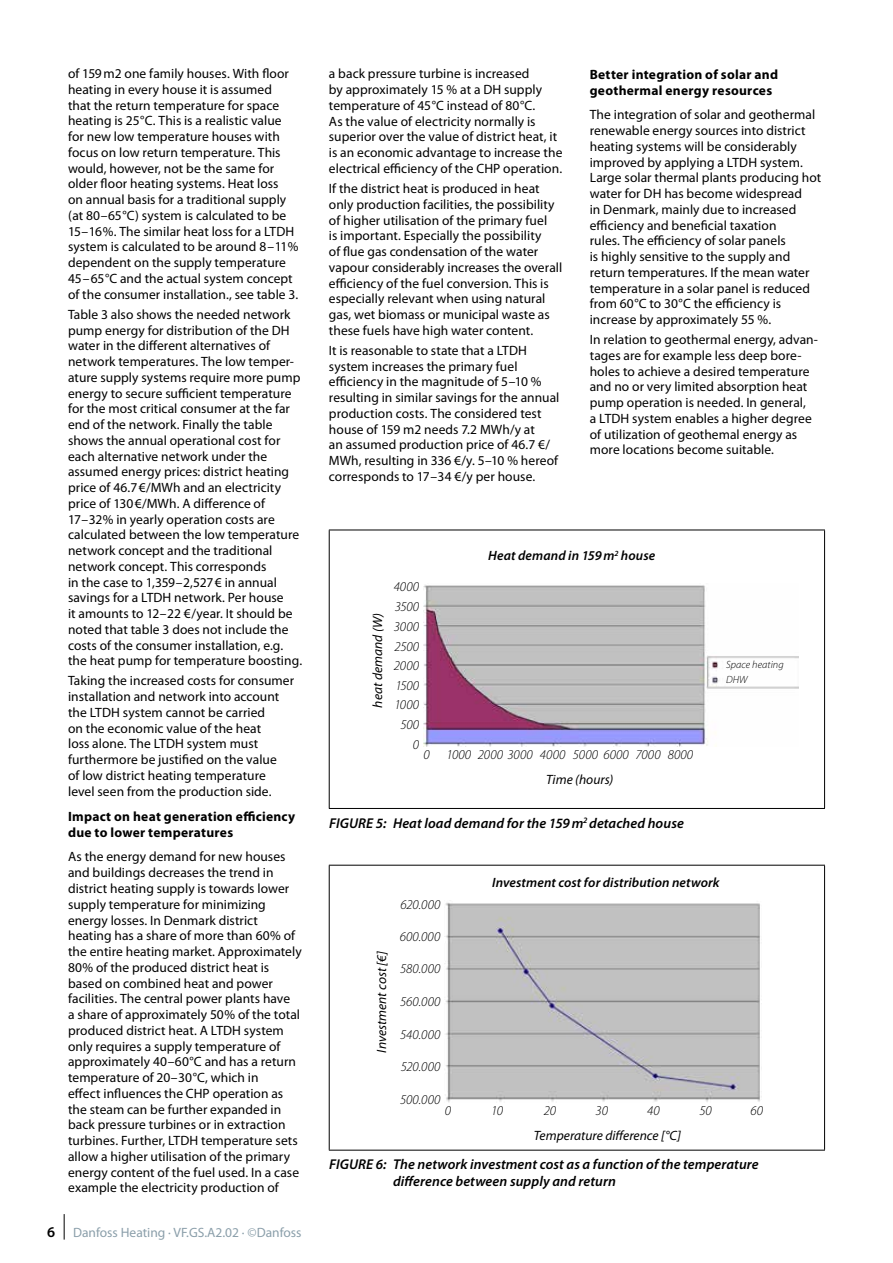
<style>
.page{position:relative;width:893px;height:1263px;background:#fff}
.page>*{position:absolute;margin:0;border:0;box-sizing:border-box;transform-origin:0 0}
.t1{font:italic 600 14.25px/17.1px "Myriad Pro";letter-spacing:.005em;color:#000}
.t2{font:13.5px/15.8px "Myriad Pro";letter-spacing:.005em;color:#000}
.t3{font:italic 300 13.5px "Myriad Pro";letter-spacing:.015em;color:#000}
.t4{font:700 13.5px/16.5px "Myriad Pro";letter-spacing:.02em;color:#000}
.t5{font:italic 13.5px "Myriad Pro";color:#000}
.t6{font:italic 600 13.5px "Myriad Pro";letter-spacing:.01em;color:#000}
.t7{font:13.5px "Myriad Pro";color:#8b9faa}
.t8{font:italic 300 10.5px/14.9px "Myriad Pro";letter-spacing:.005em;color:#000}
.s1{font-weight:600;font-size:15px;color:#000}
</style>
<div class="page">
<svg style="left:64px;top:1214px;width:1px;height:25px"></svg>
<hr style="left:329px;top:530px;width:496px;height:1px;background:#000">
<hr style="left:329px;top:530px;width:1px;height:278px;background:#000">
<hr style="left:824px;top:530px;width:1px;height:278px;background:#000">
<hr style="left:329px;top:808px;width:496px;height:1px;background:#000">
<hr style="left:329px;top:865px;width:496px;height:1px;background:#000">
<hr style="left:329px;top:865px;width:1px;height:285px;background:#000">
<hr style="left:824px;top:865px;width:1px;height:285px;background:#000">
<hr style="left:329px;top:1150px;width:496px;height:1px;background:#000">
<img style="left:424px;top:585px;width:375px;height:162px">
<img style="left:445px;top:902px;width:315px;height:200px">
<p class="t2" style="left:68px;top:66px;width:232px">of 159m2 one family houses. With floor heating in every house it is assumed<br>that the return temperature for space heating is 25°C. This is a realistic value for new low temperature houses with focus on low return temperature. This would, however, not be the same for older floor heating systems. Heat loss<br>on annual basis for a traditional supply (at 80–65°C) system is calculated to be 15–16%. The similar heat loss for a LTDH system is calculated to be around 8 –11% dependent on the supply temperature 45 – 65°C and the actual system concept of the consumer installation., see table 3.</p>
<p class="t2" style="left:68px;top:306px;width:236px">Table 3 also shows the needed network pump energy for distribution of the DH water in the different alternatives of network temperatures. The low temper&shy;ature supply systems require more pump energy to secure sufficient temperature for the most critical consumer at the far end of the network. Finally the table shows the annual operational cost for each alternative network under the assumed energy prices: district heating price of 46.7€/MWh and an electricity price of 130€/MWh. A difference of 17–32% in yearly operation costs are calculated between the low temperature network concept and the traditional network concept. This corresponds<br>in the case to 1,359–2,527€ in annual savings for a LTDH network. Per house<br>it amounts to 12–22 €/year. It should be noted that table 3 does not include the costs of the consumer installation, e.g. the heat pump for temperature boosting.</p>
<p class="t2" style="left:68px;top:673px;width:228px">Taking the increased costs for consumer installation and network into account the LTDH system cannot be carried<br>on the economic value of the heat<br>loss alone. The LTDH system must furthermore be justified on the value<br>of low district heating temperature level seen from the production side.</p>
<p class="t4" style="left:68px;top:807px;width:229px">Impact on heat generation efficiency due to lower temperatures</p>
<p class="t2" style="left:68px;top:849px;width:235px">As the energy demand for new houses and buildings decreases the trend in district heating supply is towards lower supply temperature for minimizing energy losses. In Denmark district heating has a share of more than 60% of the entire heating market. Approximately 80% of the produced district heat is based on combined heat and power facilities. The central power plants have<br>a share of approximately 50% of the total produced district heat. A LTDH system only requires a supply temperature of approximately 40–60°C and has a return temperature of 20–30°C, which in<br>effect influences the CHP operation as the steam can be further expanded in back pressure turbines or in extraction turbines. Further, LTDH temperature sets allow a higher utilisation of the primary energy content of the fuel used. In a case example the electricity production of</p>
<p class="t7" style="left:47px;top:1224px;width:256px"><span class="s1">6</span> Danfoss Heating · VF.GS.A2.02 · ©Danfoss</p>
<p class="t2" style="left:329px;top:66px;width:235px">a back pressure turbine is increased<br>by approximately 15 % at a DH supply temperature of 45°C instead of 80°C.<br>As the value of electricity normally is superior over the value of district heat, it is an economic advantage to increase the electrical efficiency of the CHP operation.</p>
<p class="t2" style="left:329px;top:180px;width:235px">If the district heat is produced in heat only production facilities, the possibility of higher utilisation of the primary fuel<br>is important. Especially the possibility<br>of flue gas condensation of the water vapour considerably increases the overall efficiency of the fuel conversion. This is especially relevant when using natural gas, wet biomass or municipal waste as these fuels have high water content.</p>
<p class="t2" style="left:329px;top:342px;width:232px">It is reasonable to state that a LTDH system increases the primary fuel efficiency in the magnitude of 5–10 % resulting in similar savings for the annual production costs. The considered test house of 159 m2 needs 7.2 MWh/y at<br>an assumed production price of 46.7 €/ MWh, resulting in 336 €/y. 5–10 % hereof corresponds to 17–34 €/y per house.</p>
<p class="t4" style="left:590px;top:65px;width:190px">Better integration of solar and geothermal energy resources</p>
<p class="t2" style="left:590px;top:107px;width:233px">The integration of solar and geothermal renewable energy sources into district heating systems will be considerably improved by applying a LTDH system.<br>Large solar thermal plants producing hot water for DH has become widespread<br>in Denmark, mainly due to increased efficiency and beneficial taxation<br>rules. The efficiency of solar panels<br>is highly sensitive to the supply and return temperatures. If the mean water temperature in a solar panel is reduced from 60°C to 30°C the efficiency is increase by approximately 55 %.</p>
<p class="t2" style="left:590px;top:332px;width:230px">In relation to geothermal energy, advan&shy;tages are for example less deep bore&shy;holes to achieve a desired temperature and no or very limited absorption heat pump operation is needed. In general,<br>a LTDH system enables a higher degree of utilization of geothemal energy as more locations become suitable.</p>
<p class="t5" style="left:369px;top:707px;width:97px;rotate:-90deg">heat demand (W)</p>
<p class="t3" style="left:394px;top:579px;width:27px">4000</p>
<p class="t3" style="left:395px;top:600px;width:26px">3500</p>
<p class="t3" style="left:394px;top:619px;width:27px">3000</p>
<p class="t3" style="left:394px;top:639px;width:26px">2500</p>
<p class="t3" style="left:394px;top:658px;width:27px">2000</p>
<p class="t3" style="left:395px;top:678px;width:25px">1500</p>
<p class="t3" style="left:394px;top:697px;width:26px">1000</p>
<p class="t3" style="left:400px;top:718px;width:20px">500</p>
<p class="t3" style="left:413px;top:737px;width:8px">0</p>
<p class="t3" style="left:423px;top:747px;width:8px">0</p>
<p class="t6" style="left:488px;top:547px;width:168px">Heat demand in 159m<sup>2</sup> house</p>
<p class="t3" style="left:446px;top:747px;width:248px">1000 2000 3000 4000 5000 6000 7000 8000</p>
<p class="t5" style="left:546px;top:771px;width:69px">Time (hours)</p>
<p class="t1" style="left:329px;top:814px;width:356px">FIGURE 5: Heat load demand for the 159m<sup>2</sup> detached house</p>
<p class="t8" style="left:726px;top:657px;width:59px">Space heating<br>DHW</p>
<p class="t5" style="left:373px;top:1052px;width:103px;rotate:-90deg">Investment cost [€]</p>
<p class="t3" style="left:401px;top:897px;width:41px">620.000</p>
<p class="t3" style="left:400px;top:929px;width:42px">600.000</p>
<p class="t3" style="left:400px;top:961px;width:42px">580.000</p>
<p class="t3" style="left:400px;top:994px;width:42px">560.000</p>
<p class="t3" style="left:400px;top:1027px;width:42px">540.000</p>
<p class="t3" style="left:401px;top:1059px;width:41px">520.000</p>
<p class="t3" style="left:400px;top:1092px;width:42px">500.000</p>
<p class="t6" style="left:492px;top:873px;width:229px">Investment cost for distribution network</p>
<p class="t3" style="left:445px;top:1104px;width:8px">0</p>
<p class="t3" style="left:491px;top:1104px;width:13px">10</p>
<p class="t3" style="left:544px;top:1104px;width:14px">20</p>
<p class="t3" style="left:596px;top:1104px;width:14px">30</p>
<p class="t3" style="left:647px;top:1104px;width:14px">40</p>
<p class="t3" style="left:699px;top:1104px;width:14px">50</p>
<p class="t3" style="left:750px;top:1104px;width:14px">60</p>
<p class="t5" style="left:534px;top:1127px;width:149px">Temperature difference [°C]</p>
<p class="t1" style="left:393px;top:1156px;width:367px;text-indent:-64px">FIGURE 6: The network investment cost as a function of the temperature difference between supply and return</p>
</div>
